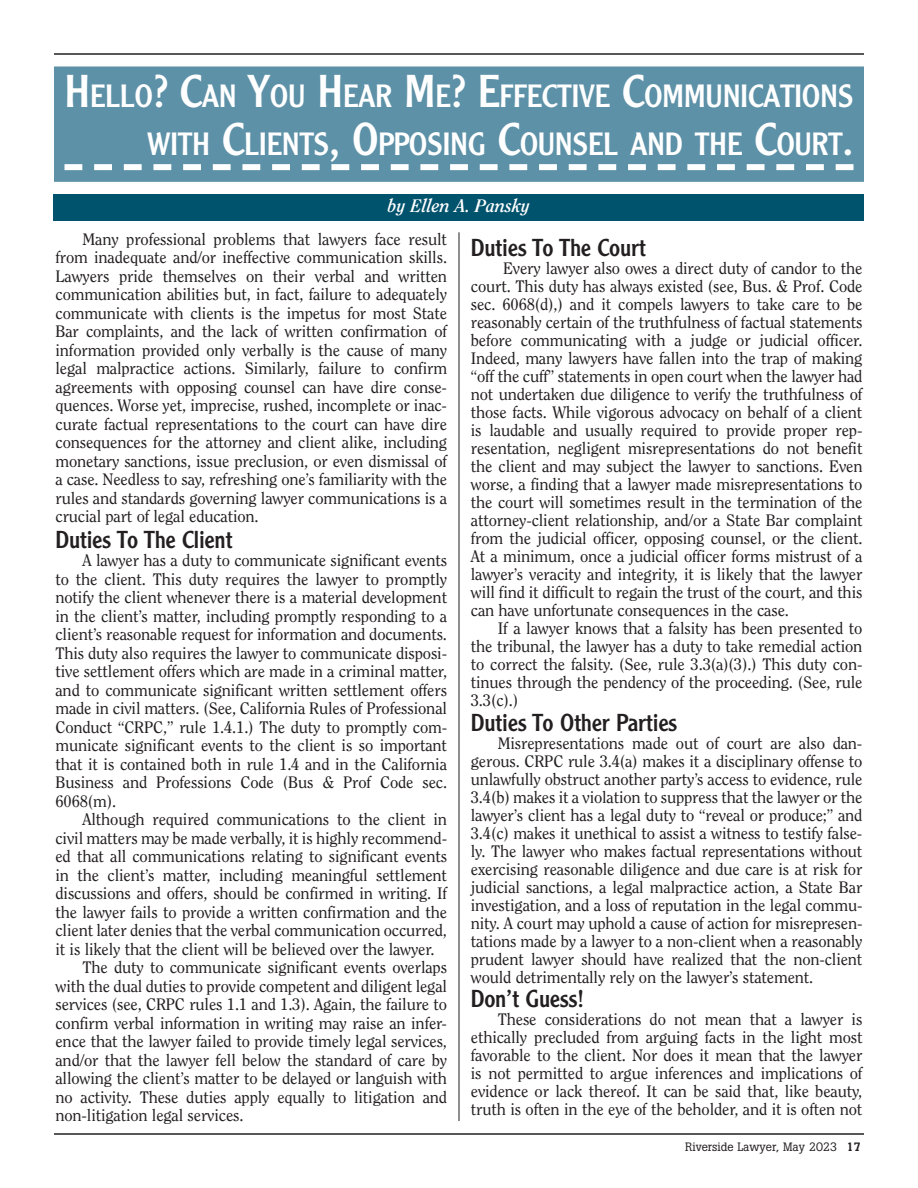
<style>
.page{position:relative;width:918px;height:1188px;background:#fff}
.page>*{position:absolute;margin:0;border:0;box-sizing:border-box;transform-origin:0 0}
.t1{font:31.5px/48px "Clearface Gothic LH";letter-spacing:-.015em;color:#fff;text-align:right}
.t2{font:24px "Clearface Gothic LH";letter-spacing:-.01em;color:#231f20}
.t3{font:italic 700 18px "Clearface";color:#fff}
.t4{font:16.5px/18px "Clearface";letter-spacing:-.01em;color:#231f20;text-align:justify}
.t5{font:12px "Boton";color:#231f20}
.s1{font-size:45px}
.s2{font-weight:500}
</style>
<div class="page">
<div style="left:55px;top:67px;width:808px;height:114px;background:#5d91a7"></div>
<svg style="left:64px;top:164px;width:790px;height:6px"></svg>
<div style="left:54px;top:66px;width:810px;height:116px;border:2px solid #5d91a7"></div>
<div style="left:54px;top:194px;width:810px;height:27px;background:#00536d"></div>
<hr style="left:459px;top:232px;width:1px;height:889px;background:#231f20">
<hr style="left:54px;top:53px;width:810px;height:2px;background:#231f20">
<hr style="left:54px;top:1133px;width:810px;height:2px;background:#231f20">
<h1 class="t1" style="left:64px;top:72px;width:791px"><span class="s1">H</span> ELLO<span class="s1">? C</span>AN <span class="s1">Y</span>OU <span class="s1">H</span> EAR <span class="s1">M</span>E<span class="s1">? E</span>FFECTIVE <span class="s1">C</span>OMM UNICATIONS<br>WITH <span class="s1">C</span>LIENTS<span class="s1">, O</span>PPOSING <span class="s1">C</span>OUNSEL AND THE <span class="s1">C</span>OURT<span class="s1">.</span></h1>
<p class="t3" style="left:388px;top:196px;width:144px">by Ellen A. Pansky</p>
<h2 class="t2" style="left:471px;top:232px;width:177px">Duties To The Court</h2>
<p class="t4" style="left:471px;top:259px;width:393px;text-indent:32px">Every lawyer also owes a direct duty of candor to the court. This duty has always existed (see, Bus. &amp; Prof. Code sec. 6068(d),) and it compels lawyers to take care to be reasonably certain of the truthfulness of factual statements before communicating with a judge or judicial officer.<br>Indeed, many lawyers have fallen into the trap of making “off the cuff” statements in open court when the lawyer had not undertaken due diligence to verify the truthfulness of those facts. While vigorous advocacy on behalf of a client is laudable and usually required to provide proper rep&shy;resentation, negligent misrepresentations do not benefit the client and may subject the lawyer to sanctions. Even worse, a finding that a lawyer made misrepresentations to the court will sometimes result in the termination of the attorney-client relationship, and/or a State Bar complaint from the judicial officer, opposing counsel, or the client.<br>At a minimum, once a judicial officer forms mistrust of a lawyer’s veracity and integrity, it is likely that the lawyer will find it difficult to regain the trust of the court, and this can have unfortunate consequences in the case.</p>
<p class="t4" style="left:471px;top:619px;width:393px;text-indent:27px">If a lawyer knows that a falsity has been presented to the tribunal, the lawyer has a duty to take remedial action to correct the falsity. (See, rule 3.3(a)(3).) This duty con&shy;tinues through the pendency of the proceeding. (See, rule 3.3(c).)</p>
<h2 class="t2" style="left:471px;top:707px;width:208px">Duties To Other Parties</h2>
<p class="t4" style="left:471px;top:734px;width:393px;text-indent:27px">Misrepresentations made out of court are also dan&shy;gerous. CRPC rule 3.4(a) makes it a disciplinary offense to unlawfully obstruct another party’s access to evidence, rule 3.4(b) makes it a violation to suppress that the lawyer or the lawyer’s client has a legal duty to “reveal or produce;” and 3.4(c) makes it unethical to assist a witness to testify false&shy;ly. The lawyer who makes factual representations without exercising reasonable diligence and due care is at risk for judicial sanctions, a legal malpractice action, a State Bar investigation, and a loss of reputation in the legal commu&shy;nity. A court may uphold a cause of action for misrepresen&shy;tations made by a lawyer to a non-client when a reasonably prudent lawyer should have realized that the non-client would detrimentally rely on the lawyer’s statement.</p>
<h2 class="t2" style="left:471px;top:984px;width:115px">Don’t Guess!</h2>
<p class="t4" style="left:471px;top:1010px;width:393px;text-indent:27px">These considerations do not mean that a lawyer is ethically precluded from arguing facts in the light most favorable to the client. Nor does it mean that the lawyer is not permitted to argue inferences and implications of evidence or lack thereof. It can be said that, like beauty, truth is often in the eye of the beholder, and it is often not</p>
<p class="t4" style="left:56px;top:230px;width:393px;line-height:18.5px;text-indent:27px">Many professional problems that lawyers face result from inadequate and/or ineffective communication skills.<br>Lawyers pride themselves on their verbal and written communication abilities but, in fact, failure to adequately communicate with clients is the impetus for most State Bar complaints, and the lack of written confirmation of information provided only verbally is the cause of many legal malpractice actions. Similarly, failure to confirm agreements with opposing counsel can have dire conse&shy;quences. Worse yet, imprecise, rushed, incomplete or inac&shy;curate factual representations to the court can have dire consequences for the attorney and client alike, including monetary sanctions, issue preclusion, or even dismissal of a case. Needless to say, refreshing one’s familiarity with the rules and standards governing lawyer communications is a crucial part of legal education.</p>
<h2 class="t2" style="left:55px;top:524px;width:179px">Duties To The Client</h2>
<p class="t4" style="left:56px;top:551px;width:393px;line-height:18.5px;text-indent:27px">A lawyer has a duty to communicate significant events to the client. This duty requires the lawyer to promptly notify the client whenever there is a material development in the client’s matter, including promptly responding to a client’s reasonable request for information and documents.<br>This duty also requires the lawyer to communicate disposi&shy;tive settlement offers which are made in a criminal matter, and to communicate significant written settlement offers made in civil matters. (See, California Rules of Professional Conduct “CRPC,” rule 1.4.1.) The duty to promptly com&shy;municate significant events to the client is so important that it is contained both in rule 1.4 and in the California Business and Professions Code (Bus &amp; Prof Code sec.<br>6068(m).</p>
<p class="t4" style="left:82px;top:810px;width:366px">Although required communications to the client in</p>
<p class="t4" style="left:56px;top:829px;width:393px">civil matters may be made verbally, it is highly recommend-</p>
<p class="t4" style="left:56px;top:847px;width:393px">ed that all communications relating to significant events</p>
<p class="t4" style="left:56px;top:866px;width:393px">in the client’s matter, including meaningful settlement</p>
<p class="t4" style="left:56px;top:884px;width:393px">discussions and offers, should be confirmed in writing. If</p>
<p class="t4" style="left:56px;top:903px;width:393px">the lawyer fails to provide a written confirmation and the</p>
<p class="t4" style="left:56px;top:921px;width:393px">client later denies that the verbal communication occurred,</p>
<p class="t4" style="left:56px;top:940px;width:381px">it is likely that the client will be believed over the lawyer.</p>
<p class="t4" style="left:82px;top:958px;width:366px">The duty to communicate significant events overlaps</p>
<p class="t4" style="left:56px;top:977px;width:393px">with the dual duties to provide competent and diligent legal</p>
<p class="t4" style="left:56px;top:995px;width:393px">services (see, CRPC rules 1.1 and 1.3). Again, the failure to</p>
<p class="t4" style="left:56px;top:1014px;width:393px">confirm verbal information in writing may raise an infer-</p>
<p class="t4" style="left:56px;top:1032px;width:393px">ence that the lawyer failed to provide timely legal services,</p>
<p class="t4" style="left:56px;top:1051px;width:393px">and/or that the lawyer fell below the standard of care by</p>
<p class="t4" style="left:56px;top:1069px;width:393px">allowing the client’s matter to be delayed or languish with</p>
<p class="t4" style="left:56px;top:1088px;width:393px">no activity. These duties apply equally to litigation and</p>
<p class="t4" style="left:56px;top:1106px;width:190px">non-litigation legal services.</p>
<p class="t5" style="left:685px;top:1139px;width:177px">Riverside Lawyer, May 2023 <span class="s2">17</span></p>
</div>
